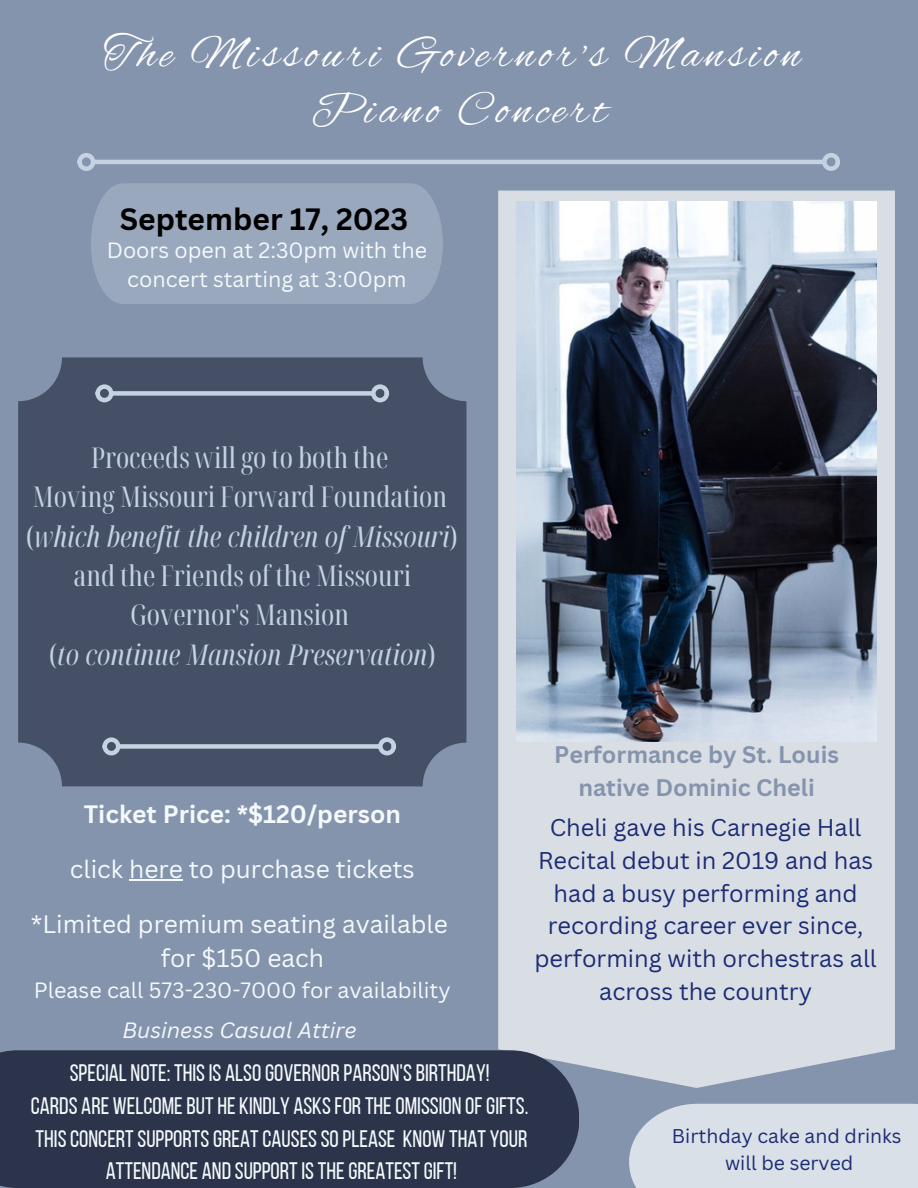
<style>
.page{position:relative;width:918px;height:1188px;background:#8594ad}
.page>*{position:absolute;margin:0;border:0;box-sizing:border-box;transform-origin:0 0}
.t1{font:46.5px "Alex Brush";letter-spacing:.095em;color:#fff}
.t2{font:700 30px "Canva Sans";color:#000}
.t3{font:extra-condensed 28.65px/39.3px "Noto Serif Display";color:#c4d2e2;text-align:center}
.t4{font:italic extra-condensed 28.65px "Noto Serif Display";color:#c4d2e2}
.t5{font:24.6px "Canva Sans";color:#f4f9fc}
.t6{font:700 24.6px "Canva Sans";color:#f4f9fc}
.t7{font:23.85px/32.7px "Bebas Neue";color:#f4f9fc;text-align:center}
.t8{font:23.55px/32.7px "Canva Sans";color:#1b2c74;text-align:center}
.t9{font:700 23.25px/32.7px "Canva Sans";color:#8594ad;text-align:center}
.t10{font:21.6px "Canva Sans";color:#f4f9fc}
.t11{font:italic 21.6px "Canva Sans";color:#f4f9fc}
.t12{font:21.45px/29.2px "Canva Sans";color:#f4f9fc;text-align:center}
.t13{font:19.35px "Canva Sans";color:#1b2c74}
.s1{font-style:normal}
</style>
<div class="page">
<hr style="left:94px;top:160px;width:729px;height:4px;background:#c4d2e2">
<div style="left:77px;top:153px;width:18px;height:18px;border:4px solid #c4d2e2;border-radius:50%"></div>
<div style="left:822px;top:153px;width:18px;height:18px;border:4px solid #c4d2e2;border-radius:50%"></div>
<div style="left:498px;top:191px;width:397px;height:897px;background:#d9dee5"></div>
<img style="left:516px;top:202px;width:360px;height:540px">
<div style="left:0;top:1050px;width:579px;height:138px;background:#2b344a"></div>
<div style="left:629px;top:1104px;width:289px;height:84px;background:#d9e0e8"></div>
<div style="left:18px;top:357px;width:448px;height:429px;background:#455067;border-radius:44px"></div>
<div style="left:119px;top:744px;width:260px;height:5px;background:#c4d2e2"></div>
<div style="left:102px;top:737px;width:18px;height:18px;border:4px solid #c4d2e2;border-radius:50%"></div>
<div style="left:378px;top:737px;width:18px;height:18px;border:4px solid #c4d2e2;border-radius:50%"></div>
<div style="left:112px;top:391px;width:260px;height:5px;background:#c4d2e2"></div>
<div style="left:95px;top:384px;width:18px;height:18px;border:4px solid #c4d2e2;border-radius:50%"></div>
<div style="left:371px;top:384px;width:18px;height:18px;border:4px solid #c4d2e2;border-radius:50%"></div>
<hr style="left:129px;top:879px;width:54px;height:2px;background:#f4f9fc">
<div style="left:91px;top:183px;width:352px;height:121px;background:#9aa8be"></div>
<p class="t1" style="left:104px;top:28px;width:699px">The Missouri Governor's Mansion</p>
<p class="t1" style="left:311px;top:84px;width:297px">Piano Concert</p>
<p class="t2" style="left:120px;top:198px;width:290px">September 17, 2023</p>
<p class="t12" style="left:107px;top:235px;width:322px">Doors open at 2:30pm with the concert starting at 3:00pm</p>
<p class="t3" style="left:91px;top:437px;width:299px">Proceeds will go to both the</p>
<p class="t3" style="left:33px;top:477px;width:416px">Moving Missouri Forward Foundation</p>
<p class="t4" style="left:26px;top:516px;width:433px"><span class="s1">(</span>which benefit the children of Missouri<span class="s1">)</span></p>
<p class="t3" style="left:73px;top:555px;width:339px">and the Friends of the Missouri<br>Governor's Mansion</p>
<p class="t4" style="left:49px;top:634px;width:388px"><span class="s1">(</span>to continue Mansion Preservation<span class="s1">)</span></p>
<p class="t6" style="left:84px;top:797px;width:319px">Ticket Price: *$120/person</p>
<p class="t5" style="left:70px;top:852px;width:346px">click here to purchase tickets</p>
<p class="t5" style="left:31px;top:907px;width:418px">*Limited premium seating available</p>
<p class="t5" style="left:161px;top:941px;width:165px">for $150 each</p>
<p class="t10" style="left:34px;top:975px;width:418px">Please call 573-230-7000 for availability</p>
<p class="t11" style="left:122px;top:1015px;width:236px">Business Casual Attire</p>
<p class="t7" style="left:70px;top:1059px;width:421px">SPECIAL NOTE: THISIS ALSOGOVERNORPARSON'SBIRTHDAY!</p>
<p class="t7" style="left:31px;top:1092px;width:499px">CARDS ARE WELCOMEBUT HE KINDLY ASKSFORTHEOMISSION OFGIFTS.</p>
<p class="t7" style="left:36px;top:1124px;width:493px">THISCONCERTSUPPORTSGREATCAUSESSOPLEASE KNOW THAT YOUR<br>ATTENDANCE ANDSUPPORTISTHEGREATESTGIFT!</p>
<p class="t9" style="left:554px;top:738px;width:286px">Performance by St. Louis native Dominic Cheli</p>
<p class="t8" style="left:535px;top:811px;width:344px">Cheli gave his Carnegie Hall<br>Recital debut in 2019 and has had a busy performing and recording career ever since, performing with orchestras all across the country</p>
<p class="t13" style="left:672px;top:1123px;width:231px">Birthday cake and drinks</p>
<p class="t13" style="left:725px;top:1149px;width:130px">will be served</p>
</div>
